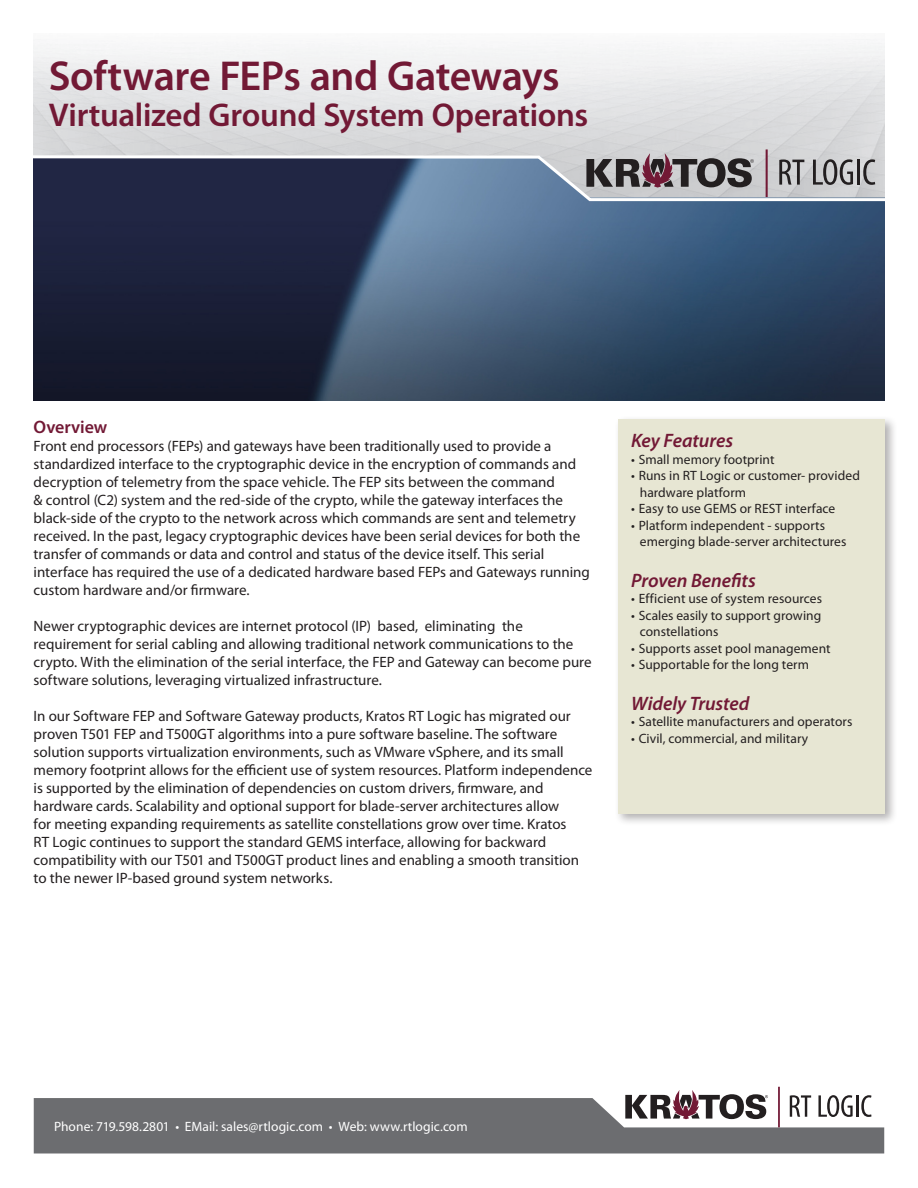
<style>
.page{position:relative;width:918px;height:1188px;background:#fff}
.page>*{position:absolute;margin:0;border:0;box-sizing:border-box;transform-origin:0 0}
.Main_Title{font:600 42px "Myriad Pro";letter-spacing:-.01em;color:#721935}
.SubTitle{font:600 33px "Myriad Pro";letter-spacing:-.01em;color:#721935}
.Box_Title{font:italic 600 19.5px "Myriad Pro";letter-spacing:-.005em;color:#721935}
.Heading_1{font:600 18px "Myriad Pro";letter-spacing:-.005em;color:#721935}
.Body_Text{font:15px/18px "Myriad Pro";color:#231f20}
.t1{font:13.5px/16.5px "Myriad Pro";letter-spacing:.005em;color:#231f20}
.t2{font:13.5px "Myriad Pro";letter-spacing:.005em;color:#fff}
</style>
<div class="page">
<hr style="left:766px;top:149px;width:2px;height:48px;background:#721935">
<svg style="left:34px;top:1098px;width:850px;height:56px;background:#7a7b7d"></svg>
<svg style="left:625px;top:1090px;width:143px;height:29px"></svg>
<svg style="left:790px;top:1095px;width:21px;height:22px"></svg>
<svg style="left:818px;top:1095px;width:35px;height:22px"></svg>
<hr style="left:856px;top:1095px;width:2px;height:22px;background:#231f20">
<svg style="left:861px;top:1095px;width:11px;height:22px"></svg>
<hr style="left:778px;top:1087px;width:2px;height:40px;background:#721935">
<div style="left:614px;top:416px;width:283px;height:411px;background:#231f20;opacity:.35"></div>
<div style="left:618px;top:419px;width:266px;height:394px;background:#e7e6d3"></div>
<img style="left:34px;top:203px;width:850px;height:197px">
<svg style="left:33px;top:153px;width:852px;height:50px;background:#6c7386"></svg>
<p class="Main_Title" style="left:49px;top:50px;width:512px">Software FEPs and Gateways</p>
<p class="SubTitle" style="left:49px;top:94px;width:541px">Virtualized Ground System Operations</p>
<p class="Heading_1" style="left:34px;top:415px;width:75px">Overview</p>
<p class="Body_Text" style="left:34px;top:436px;width:544px">Front end processors (FEPs) and gateways have been traditionally used to provide a standardized interface to the cryptographic device in the encryption of commands and decryption of telemetry from the space vehicle. The FEP sits between the command</p>
<p class="Body_Text" style="left:34px;top:490px;width:548px">&amp; control (C2) system and the red-side of the crypto, while the gateway interfaces the black-side of the crypto to the network across which commands are sent and telemetry received. In the past, legacy cryptographic devices have been serial devices for both the transfer of commands or data and control and status of the device itself. This serial</p>
<p class="Body_Text" style="left:34px;top:562px;width:558px">interface has required the use of a dedicated hardware based FEPs and Gateways running custom hardware and/or firmware.</p>
<p class="Body_Text" style="left:34px;top:616px;width:560px">Newer cryptographic devices are internet protocol (IP) based, eliminating the requirement for serial cabling and allowing traditional network communications to the crypto. With the elimination of the serial interface, the FEP and Gateway can become pure software solutions, leveraging virtualized infrastructure.</p>
<p class="Body_Text" style="left:34px;top:706px;width:560px">In our Software FEP and Software Gateway products, Kratos RT Logic has migrated our proven T501 FEP and T500GT algorithms into a pure software baseline. The software solution supports virtualization environments, such as VMware vSphere, and its small memory footprint allows for the efficient use of system resources. Platform independence is supported by the elimination of dependencies on custom drivers, firmware, and hardware cards. Scalability and optional support for blade-server architectures allow</p>
<p class="Body_Text" style="left:34px;top:814px;width:547px">for meeting expanding requirements as satellite constellations grow over time. Kratos RT Logic continues to support the standard GEMS interface, allowing for backward compatibility with our T501 and T500GT product lines and enabling a smooth transition to the newer IP-based ground system networks.</p>
<p class="Box_Title" style="left:631px;top:428px;width:103px">Key Features</p>
<p class="t1" style="left:631px;top:451px;width:145px">• Small memory footprint</p>
<p class="t1" style="left:640px;top:467px;width:222px;text-indent:-9px">• Runs in RT Logic or customer- provided hardware platform</p>
<p class="t1" style="left:631px;top:500px;width:206px">• Easy to use GEMS or REST interface</p>
<p class="t1" style="left:640px;top:517px;width:208px;text-indent:-9px">• Platform independent - supports emerging blade-server architectures</p>
<p class="Box_Title" style="left:631px;top:568px;width:126px">Proven Benefits</p>
<p class="t1" style="left:631px;top:590px;width:192px">• Efficient use of system resources</p>
<p class="t1" style="left:640px;top:607px;width:183px;text-indent:-9px">• Scales easily to support growing constellations</p>
<p class="t1" style="left:631px;top:640px;width:201px">• Supports asset pool management</p>
<p class="t1" style="left:631px;top:656px;width:179px">• Supportable for the long term</p>
<p class="Box_Title" style="left:631px;top:691px;width:120px">Widely Trusted</p>
<p class="t1" style="left:631px;top:713px;width:223px">• Satellite manufacturers and operators</p>
<p class="t1" style="left:631px;top:730px;width:179px">• Civil, commercial, and military</p>
<p class="t2" style="left:54px;top:1118px;width:415px">Phone: 719.598.2801 • EMail: sales@rtlogic.com • Web: www.rtlogic.com</p>
</div>
